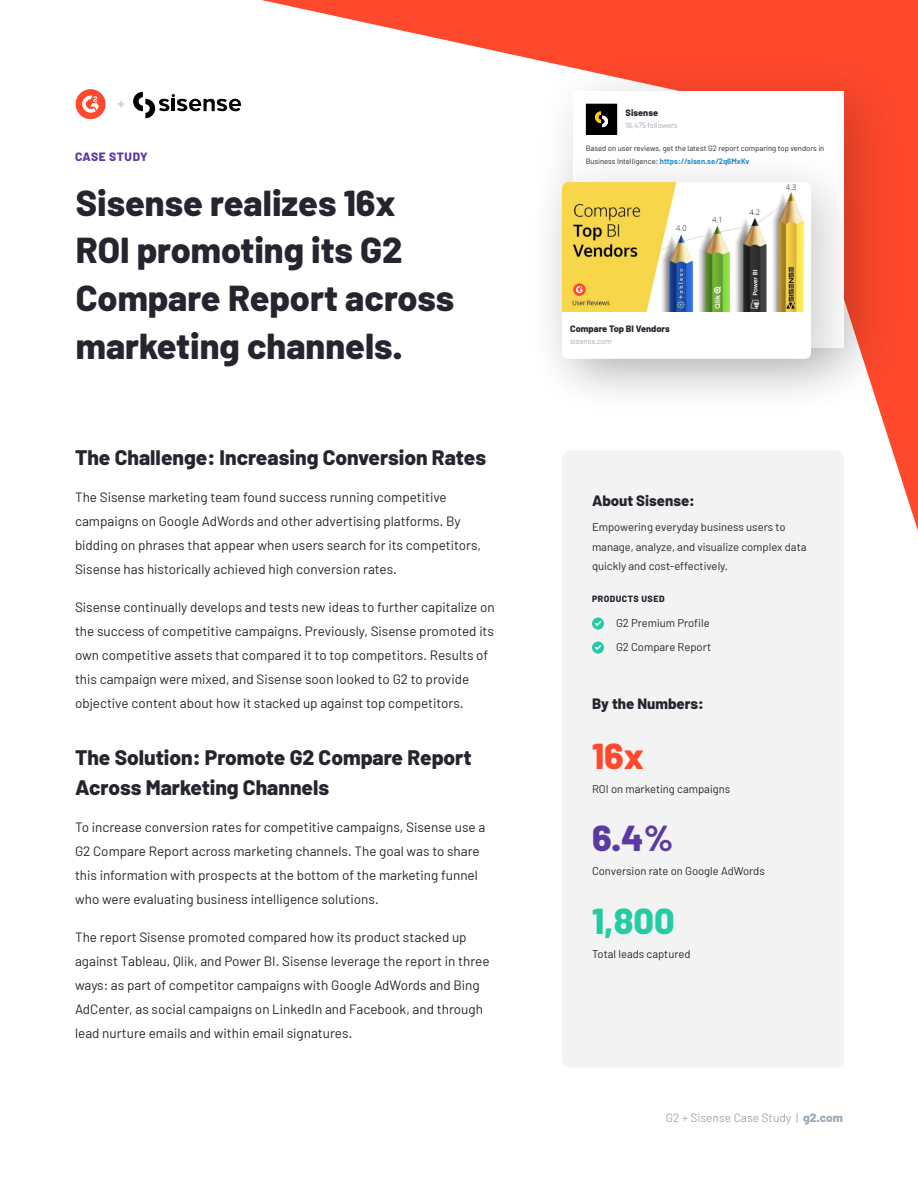
<style>
.page{position:relative;width:918px;height:1188px;background:#fff}
.page>*{position:absolute;margin:0;border:0;box-sizing:border-box;transform-origin:0 0}
.t1{font:800 36px/48px "Barlow";color:#252530}
.t2{font:800 36px "Barlow";color:#23cca2}
.t3{font:800 36px "Barlow";color:#5a39a2}
.t4{font:800 36px "Barlow";color:#ff492c}
.t5{font:800 21px/30px "Barlow";color:#252530}
.t6{font:800 15px "Barlow";color:#252530}
.t7{font:13.5px/24px "Barlow";color:#252530}
.t8{font:12px "Barlow";color:#9ba9b5}
.t9{font:800 12px "Barlow";letter-spacing:.045em;color:#5a39a2}
.t10{font:11.25px/19.5px "Barlow";color:#252530}
.t11{font:800 9.15px "Barlow";color:#252530}
.t12{font:800 9px "Barlow";letter-spacing:.05em;color:#252530}
.t13{font:7.65px/12.3px "Barlow";color:#252530}
.t14{font:7.65px "Barlow";color:#9ba9b5}
.s1{font-weight:700;color:#2690ce}
.s2{font-weight:800}
</style>
<div class="page">
<svg style="left:262px;top:0;width:656px;height:531px"></svg>
<div style="left:562px;top:450px;width:282px;height:618px;background:#f2f3f2;border-radius:9px"></div>
<div style="left:592px;top:642px;width:12px;height:12px;background:#23cca2;border-radius:50%"></div>
<svg style="left:595px;top:645px;width:6px;height:5px"></svg>
<svg style="left:592px;top:618px;width:12px;height:12px"></svg>
<svg style="left:594px;top:620px;width:9px;height:7px"></svg>
<img style="left:517px;top:34px;width:401px;height:395px">
<div style="left:573px;top:91px;width:271px;height:257px;background:#fff"></div>
<svg style="left:586px;top:104px;width:31px;height:24px"></svg>
<img style="left:508px;top:128px;width:380px;height:307px">
<div style="left:562px;top:182px;width:249px;height:177px;background:#fff;border-radius:6px"></div>
<img style="left:562px;top:182px;width:249px;height:130px">
<div style="left:569px;top:280px;width:46px;height:18px;background:#f8d64a"></div>
<svg style="left:573px;top:283px;width:13px;height:13px"></svg>
<svg style="left:576px;top:286px;width:7px;height:7px"></svg>
<div style="left:76px;top:89px;width:30px;height:30px;background:#ff492c;border-radius:50%"></div>
<svg style="left:82px;top:96px;width:17px;height:17px"></svg>
<svg style="left:118px;top:101px;width:6px;height:6px"></svg>
<svg style="left:133px;top:92px;width:108px;height:26px"></svg>
<p class="t9" style="left:75px;top:150px;width:74px">CASE STUDY</p>
<h1 class="t1" style="left:76px;top:179px;width:380px">Sisense realizes 16x<br>ROI promoting its G2<br>Compare Report across marketing channels.</h1>
<h2 class="t5" style="left:75px;top:442px;width:413px">The Challenge: Increasing Conversion Rates</h2>
<p class="t7" style="left:75px;top:485px;width:408px">The Sisense marketing team found success running competitive campaigns on Google AdWords and other advertising platforms. By bidding on phrases that appear when users search for its competitors, Sisense has historically achieved high conversion rates.</p>
<p class="t7" style="left:75px;top:595px;width:421px">Sisense continually develops and tests new ideas to further capitalize on the success of competitive campaigns. Previously, Sisense promoted its own competitive assets that compared it to top competitors. Results of this campaign were mixed, and Sisense soon looked to G2 to provide objective content about how it stacked up against top competitors.</p>
<h2 class="t5" style="left:75px;top:742px;width:398px">The Solution: Promote G2 Compare Report<br>Across Marketing Channels</h2>
<p class="t7" style="left:75px;top:815px;width:412px">To increase conversion rates for competitive campaigns, Sisense use a G2 Compare Report across marketing channels. The goal was to share this information with prospects at the bottom of the marketing funnel who were evaluating business intelligence solutions.</p>
<p class="t7" style="left:75px;top:925px;width:416px">The report Sisense promoted compared how its product stacked up against Tableau, Qlik, and Power BI. Sisense leverage the report in three ways: as part of competitor campaigns with Google AdWords and Bing AdCenter, as social campaigns on LinkedIn and Facebook, and through lead nurture emails and within email signatures.</p>
<p class="t11" style="left:626px;top:107px;width:34px">Sisense</p>
<p class="t14" style="left:626px;top:120px;width:53px">16,475 followers</p>
<p class="t13" style="left:586px;top:142px;width:240px">Based on user reviews, get the latest G2 report comparing top vendors in<br>Business Intelligence: <span class="s1">https://sisen.se/2q6MxKv</span></p>
<p class="t11" style="left:570px;top:323px;width:101px">Compare Top BI Vendors</p>
<p class="t14" style="left:570px;top:336px;width:43px">sisense.com</p>
<p class="t6" style="left:592px;top:491px;width:104px">About Sisense:</p>
<p class="t10" style="left:592px;top:517px;width:216px">Empowering everyday business users to manage, analyze, and visualize complex data quickly and cost-effectively.</p>
<p class="t12" style="left:592px;top:593px;width:74px">PRODUCTS USED</p>
<p class="t10" style="left:616px;top:611px;width:97px;line-height:24px">G2 Premium Profile<br>G2 Compare Report</p>
<p class="t6" style="left:592px;top:694px;width:113px">By the Numbers:</p>
<h1 class="t4" style="left:592px;top:733px;width:53px">16x</h1>
<p class="t10" style="left:592px;top:779px;width:140px">ROI on marketing campaigns</p>
<h1 class="t3" style="left:592px;top:816px;width:83px">6.4%</h1>
<p class="t10" style="left:592px;top:861px;width:174px">Conversion rate on Google AdWords</p>
<h1 class="t2" style="left:592px;top:899px;width:84px">1,800</h1>
<p class="t10" style="left:592px;top:944px;width:100px">Total leads captured</p>
<p class="t8" style="left:666px;top:1110px;width:179px">G2 + Sisense Case Study | <span class="s2">g2.com</span></p>
</div>
